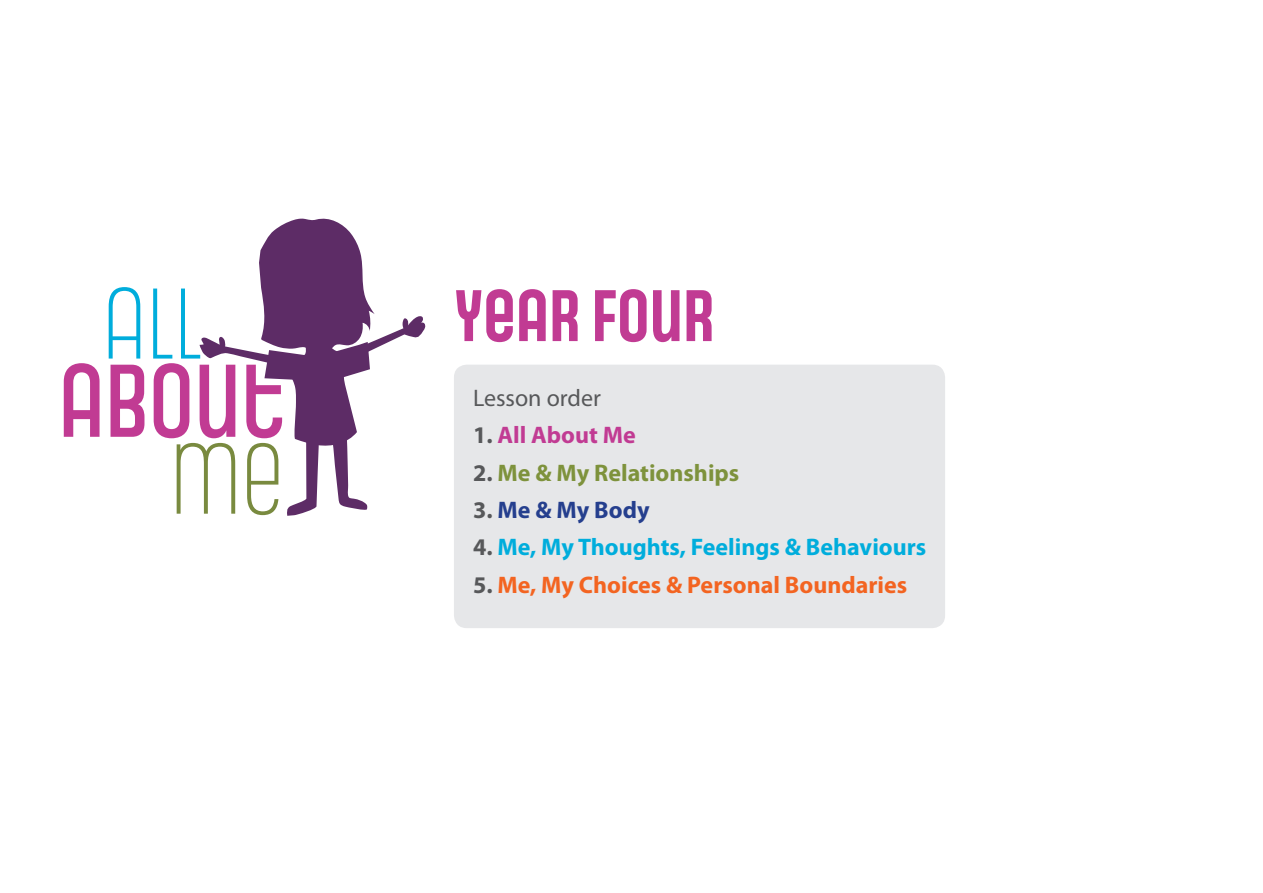
<style>
.page{position:relative;width:1263px;height:893px;background:#fff}
.page>*{position:absolute;margin:0;border:0;box-sizing:border-box;transform-origin:0 0}
.t1{font:700 70.5px "Gala";color:#c13b93}
.t2{font:700 24px "Myriad Pro";color:#00addc}
.t3{font:700 24px "Myriad Pro";color:#f36421}
.t4{font:700 24px "Myriad Pro";color:#7e923c}
.t5{font:700 24px "Myriad Pro";color:#c13b93}
.t6{font:24px "Myriad Pro";color:#57585a}
.t7{font:700 24px "Myriad Pro";letter-spacing:.005em;color:#253f8e}
.s1{color:#57585a}
</style>
<div class="page">
<svg style="left:64px;top:363px;width:36px;height:74px"></svg>
<svg style="left:111px;top:365px;width:33px;height:72px"></svg>
<svg style="left:109px;top:287px;width:31px;height:72px"></svg>
<svg style="left:153px;top:219px;width:272px;height:297px"></svg>
<div style="left:454px;top:365px;width:491px;height:263px;background:#e6e7e9;border-radius:13px"></div>
<p class="t1" style="left:454px;top:269px;width:262px">YEAR FOUR</p>
<p class="t6" style="left:473px;top:383px;width:129px">Lesson order</p>
<p class="t5" style="left:473px;top:420px;width:164px"><span class="s1">1.</span> All About Me</p>
<p class="t4" style="left:473px;top:457px;width:268px"><span class="s1">2.</span> Me &amp; My Relationships</p>
<p class="t7" style="left:473px;top:494px;width:178px"><span class="s1">3.</span> Me &amp; My Body</p>
<p class="t2" style="left:473px;top:531px;width:455px"><span class="s1">4.</span> Me, My Thoughts, Feelings &amp; Behaviours</p>
<p class="t3" style="left:473px;top:569px;width:436px"><span class="s1">5.</span> Me, My Choices &amp; Personal Boundaries</p>
</div>
